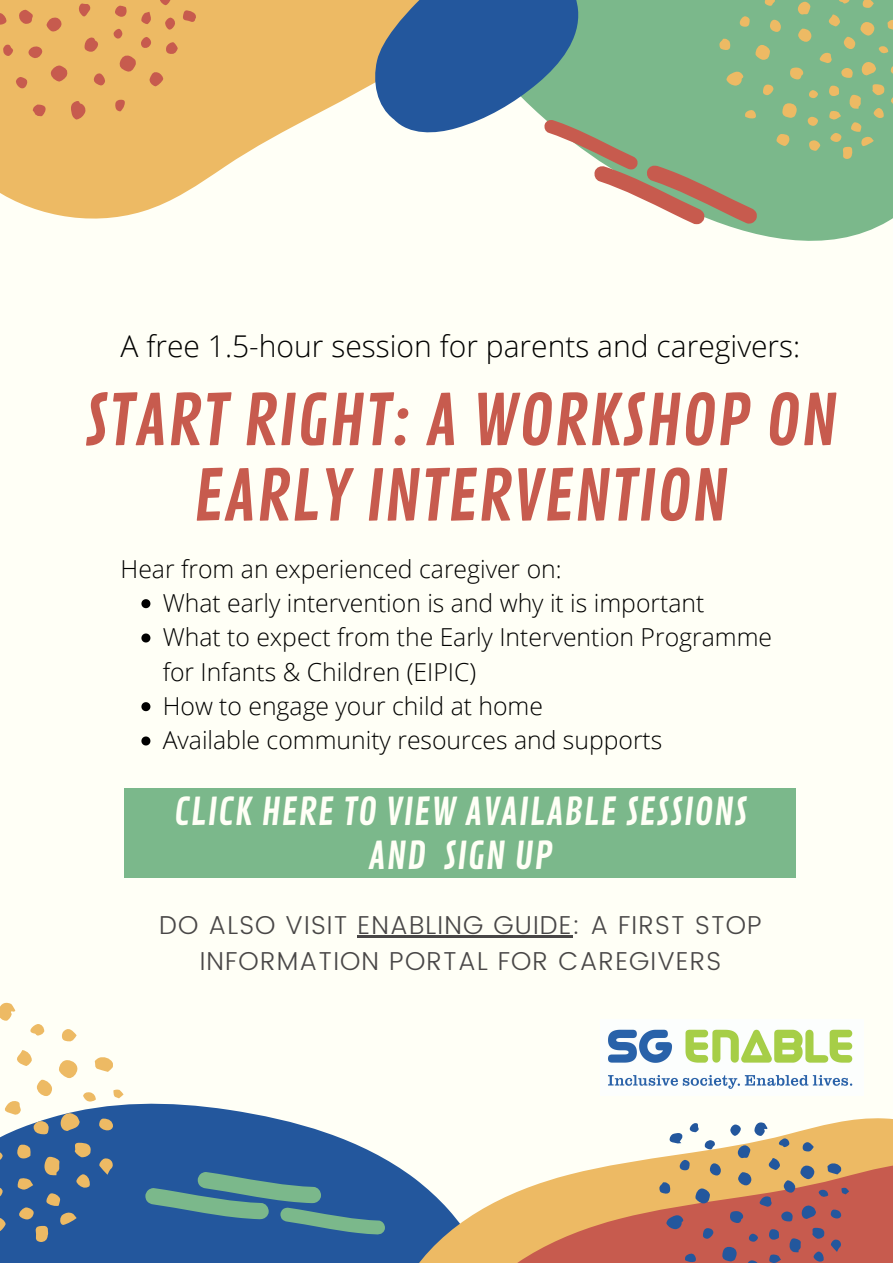
<style>
.page{position:relative;width:893px;height:1263px;background:#fffff6}
.page>*{position:absolute;margin:0;border:0;box-sizing:border-box;transform-origin:0 0}
.t1{font:69.07px/75.4px "Contrail One";color:#c75b4e;text-align:center}
.t2{font:37.42px/43.9px "Contrail One";letter-spacing:.015em;color:#fffff6;text-align:center}
.t3{font:300 30px "Open Sans";color:#000}
.t4{font:300 25.88px/35.8px "Poppins";letter-spacing:.045em;color:#494747;text-align:center}
.t5{font:300 24.75px/34.3px "Open Sans";color:#000}
</style>
<div class="page">
<div style="left:125px;top:788px;width:671px;height:90px;background:#7bb88b"></div>
<hr style="left:358px;top:935px;width:214px;height:3px;background:#494747">
<svg style="left:610px;top:0;width:283px;height:241px;background:#85bd93"></svg>
<svg style="left:782px;top:103px;width:15px;height:15px"></svg>
<svg style="left:726px;top:71px;width:18px;height:15px"></svg>
<svg style="left:755px;top:45px;width:15px;height:15px"></svg>
<svg style="left:798px;top:28px;width:13px;height:14px"></svg>
<svg style="left:790px;top:67px;width:13px;height:13px"></svg>
<svg style="left:798px;top:2px;width:12px;height:13px"></svg>
<svg style="left:776px;top:134px;width:13px;height:12px"></svg>
<svg style="left:770px;top:20px;width:11px;height:12px"></svg>
<svg style="left:719px;top:38px;width:11px;height:13px"></svg>
<svg style="left:809px;top:140px;width:11px;height:11px"></svg>
<svg style="left:763px;top:85px;width:10px;height:10px"></svg>
<svg style="left:890px;top:96px;width:3px;height:12px"></svg>
<svg style="left:740px;top:16px;width:9px;height:11px"></svg>
<svg style="left:828px;top:84px;width:56px;height:75px;background:#90b883"></svg>
<svg style="left:764px;top:0;width:11px;height:6px"></svg>
<svg style="left:807px;top:117px;width:11px;height:9px"></svg>
<svg style="left:809px;top:90px;width:9px;height:8px"></svg>
<svg style="left:818px;top:0;width:75px;height:78px;background:#8bb885"></svg>
<svg style="left:0;top:0;width:342px;height:219px;fill:#edba64"></svg>
<svg style="left:67px;top:98px;width:21px;height:24px"></svg>
<svg style="left:49px;top:63px;width:20px;height:20px"></svg>
<svg style="left:45px;top:15px;width:18px;height:19px"></svg>
<svg style="left:17px;top:8px;width:18px;height:18px"></svg>
<svg style="left:0;top:0;width:17px;height:2px"></svg>
<svg style="left:27px;top:45px;width:16px;height:15px"></svg>
<svg style="left:31px;top:103px;width:16px;height:15px"></svg>
<svg style="left:0;top:12px;width:8px;height:14px"></svg>
<svg style="left:14px;top:76px;width:14px;height:13px"></svg>
<svg style="left:113px;top:97px;width:13px;height:15px"></svg>
<svg style="left:1px;top:43px;width:14px;height:15px"></svg>
<svg style="left:76px;top:0;width:122px;height:88px;background:#e8ae61"></svg>
<svg style="left:594px;top:109px;width:166px;height:116px;background:#9ead8c"></svg>
<svg style="left:342px;top:0;width:268px;height:171px"></svg>
<svg style="left:0;top:1002px;width:303px;height:261px"></svg>
<svg style="left:59px;top:1112px;width:21px;height:19px"></svg>
<svg style="left:59px;top:1060px;width:19px;height:18px"></svg>
<svg style="left:0;top:1003px;width:15px;height:18px"></svg>
<svg style="left:94px;top:1056px;width:19px;height:16px"></svg>
<svg style="left:37px;top:1080px;width:15px;height:16px"></svg>
<svg style="left:34px;top:1121px;width:15px;height:13px"></svg>
<svg style="left:16px;top:1050px;width:16px;height:16px"></svg>
<svg style="left:3px;top:1100px;width:18px;height:15px"></svg>
<svg style="left:0;top:1217px;width:6px;height:14px"></svg>
<svg style="left:98px;top:1158px;width:15px;height:17px"></svg>
<svg style="left:62px;top:1028px;width:15px;height:14px"></svg>
<svg style="left:17px;top:1143px;width:74px;height:99px;background:#496992"></svg>
<svg style="left:99px;top:1118px;width:14px;height:12px"></svg>
<svg style="left:0;top:1186px;width:3px;height:12px"></svg>
<svg style="left:29px;top:1024px;width:15px;height:13px"></svg>
<svg style="left:0;top:1150px;width:3px;height:11px"></svg>
<svg style="left:83px;top:1092px;width:13px;height:11px"></svg>
<svg style="left:113px;top:1089px;width:11px;height:9px"></svg>
<svg style="left:144px;top:1149px;width:159px;height:104px;background:#386e98"></svg>
<svg style="left:303px;top:1125px;width:50px;height:138px;background:#3d6fa0"></svg>
<svg style="left:353px;top:1118px;width:540px;height:145px"></svg>
<svg style="left:722px;top:1247px;width:15px;height:14px"></svg>
<svg style="left:666px;top:1215px;width:18px;height:14px"></svg>
<svg style="left:695px;top:1188px;width:15px;height:15px"></svg>
<svg style="left:738px;top:1172px;width:13px;height:13px"></svg>
<svg style="left:788px;top:1238px;width:14px;height:14px"></svg>
<svg style="left:730px;top:1211px;width:13px;height:12px"></svg>
<svg style="left:738px;top:1145px;width:12px;height:14px"></svg>
<svg style="left:754px;top:1122px;width:13px;height:14px"></svg>
<svg style="left:810px;top:1228px;width:14px;height:11px"></svg>
<svg style="left:669px;top:1133px;width:14px;height:10px"></svg>
<svg style="left:709px;top:1163px;width:12px;height:12px"></svg>
<svg style="left:659px;top:1182px;width:11px;height:12px"></svg>
<svg style="left:730px;top:1124px;width:11px;height:12px"></svg>
<svg style="left:768px;top:1228px;width:11px;height:12px"></svg>
<svg style="left:703px;top:1228px;width:10px;height:11px"></svg>
<svg style="left:830px;top:1239px;width:11px;height:13px"></svg>
<svg style="left:679px;top:1160px;width:10px;height:10px"></svg>
<svg style="left:685px;top:1253px;width:11px;height:9px"></svg>
<svg style="left:802px;top:1142px;width:11px;height:10px"></svg>
<svg style="left:813px;top:1251px;width:11px;height:11px"></svg>
<svg style="left:768px;top:1254px;width:13px;height:9px"></svg>
<svg style="left:704px;top:1140px;width:11px;height:10px"></svg>
<svg style="left:747px;top:1260px;width:11px;height:3px"></svg>
<svg style="left:778px;top:1138px;width:11px;height:10px"></svg>
<svg style="left:690px;top:1123px;width:10px;height:9px"></svg>
<svg style="left:749px;top:1234px;width:9px;height:8px"></svg>
<svg style="left:758px;top:1158px;width:91px;height:63px;background:#ba7d62"></svg>
<svg style="left:141px;top:599px;width:9px;height:9px"></svg>
<svg style="left:141px;top:633px;width:9px;height:9px"></svg>
<svg style="left:141px;top:702px;width:9px;height:9px"></svg>
<svg style="left:141px;top:736px;width:9px;height:9px"></svg>
<img style="left:608px;top:1029px;width:245px;height:60px">
<p class="t3" style="left:121px;top:325px;width:681px">A free 1.5-hour session for parents and caregivers:</p>
<p class="t1" style="left:84px;top:385px;width:754px">START RIGHT: A WORKSHOP ON<br>EARLY INTERVENTION</p>
<p class="t5" style="left:121px;top:551px;width:442px">Hear from an experienced caregiver on:</p>
<p class="t5" style="left:163px;top:585px;width:543px">What early intervention is and why it is important</p>
<p class="t5" style="left:163px;top:620px;width:611px">What to expect from the Early Intervention Programme for Infants &amp; Children (EIPIC)</p>
<p class="t5" style="left:163px;top:688px;width:382px">How to engage your child at home</p>
<p class="t5" style="left:163px;top:723px;width:501px">Available community resources and supports</p>
<p class="t2" style="left:174px;top:791px;width:575px">CLICK HERE TO VIEW AVAILABLE SESSIONS<br>AND SIGN UP</p>
<p class="t4" style="left:159px;top:907px;width:604px">DO ALSO VISIT ENABLING GUIDE: A FIRST STOP<br>INFORMATION PORTAL FOR CAREGIVERS</p>
</div>
